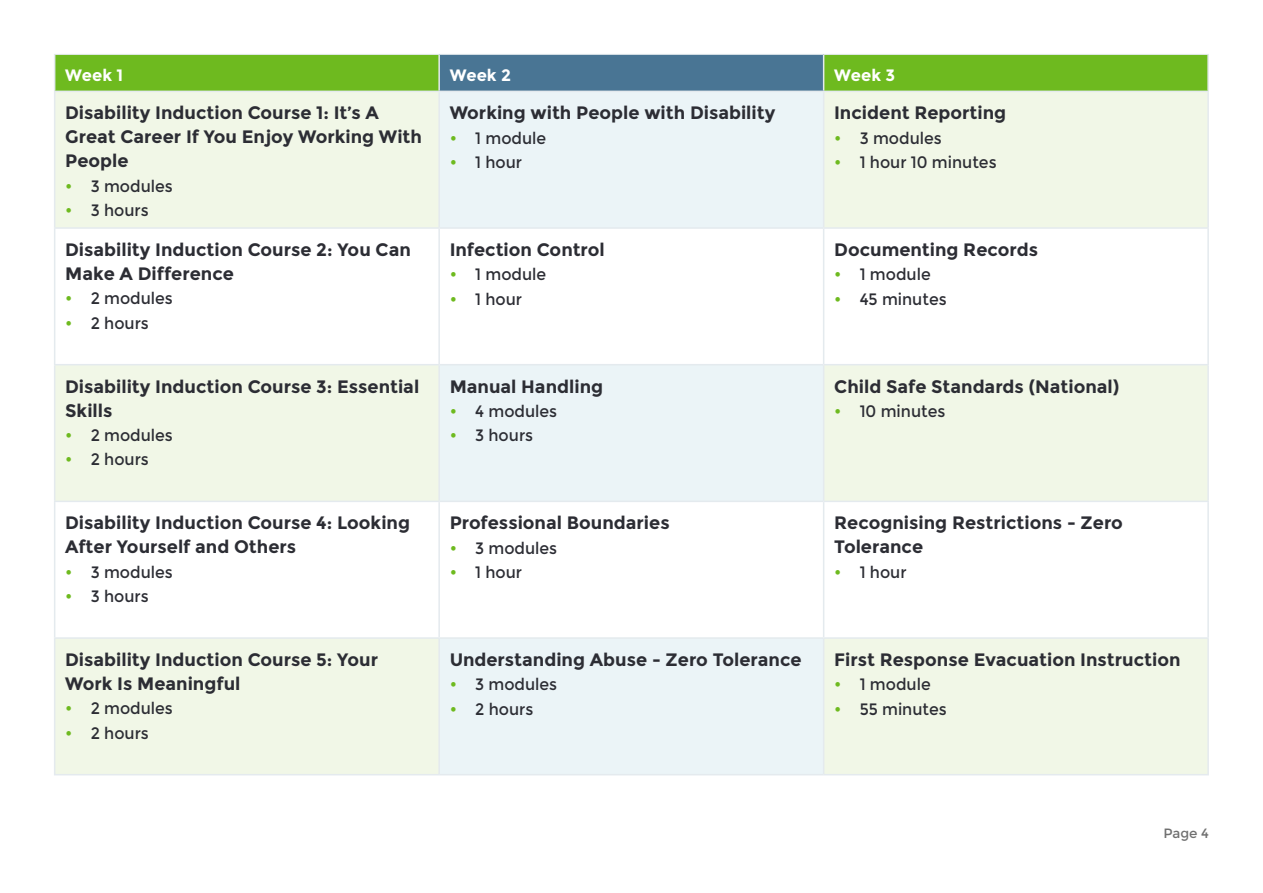
<style>
.page{position:relative;width:1263px;height:893px;background:#fff}
.page>*{position:absolute;margin:0;border:0;box-sizing:border-box;transform-origin:0 0}
.t1{font:700 18px/24px "Montserrat";color:#2c2d34}
.t2{font:16.5px "Montserrat";color:#2c2d34;scale:.95 1}
.t3{font:700 16.5px "Montserrat";color:#fff}
.t4{font:13.5px "Montserrat";color:#707070}
.s1{font-size:18px;color:#6eba1f}
</style>
<div class="page">
<div style="left:55px;top:55px;width:1152px;height:36px;background:#6eba1f"></div>
<div style="left:439px;top:54px;width:385px;height:37px;background:#497594"></div>
<div style="left:55px;top:92px;width:1152px;height:682px;background:#f1f7e7"></div>
<div style="left:440px;top:92px;width:383px;height:682px;background:#ebf4f7"></div>
<svg style="left:55px;top:229px;width:1152px;height:408px"></svg>
<hr style="left:54px;top:55px;width:1px;height:36px;background:#e4eaee">
<hr style="left:438px;top:55px;width:2px;height:36px;background:#e4eaee">
<hr style="left:823px;top:55px;width:1px;height:36px;background:#e4eaee">
<hr style="left:1207px;top:55px;width:2px;height:36px;background:#e4eaee">
<hr style="left:54px;top:91px;width:385px;height:1px;background:#e4eaee">
<hr style="left:54px;top:92px;width:1px;height:135px;background:#e4eaee">
<hr style="left:439px;top:91px;width:385px;height:1px;background:#e4eaee">
<hr style="left:438px;top:92px;width:2px;height:135px;background:#e4eaee">
<hr style="left:824px;top:91px;width:385px;height:1px;background:#e4eaee">
<hr style="left:823px;top:92px;width:1px;height:135px;background:#e4eaee">
<hr style="left:1207px;top:92px;width:2px;height:135px;background:#e4eaee">
<hr style="left:54px;top:227px;width:385px;height:2px;background:#e4eaee">
<hr style="left:54px;top:229px;width:1px;height:135px;background:#e4eaee">
<hr style="left:439px;top:227px;width:385px;height:2px;background:#e4eaee">
<hr style="left:438px;top:229px;width:2px;height:135px;background:#e4eaee">
<hr style="left:824px;top:227px;width:385px;height:2px;background:#e4eaee">
<hr style="left:823px;top:229px;width:1px;height:135px;background:#e4eaee">
<hr style="left:1207px;top:229px;width:2px;height:135px;background:#e4eaee">
<hr style="left:54px;top:364px;width:385px;height:1px;background:#e4eaee">
<hr style="left:54px;top:365px;width:1px;height:136px;background:#e4eaee">
<hr style="left:439px;top:364px;width:385px;height:1px;background:#e4eaee">
<hr style="left:438px;top:365px;width:2px;height:136px;background:#e4eaee">
<hr style="left:824px;top:364px;width:385px;height:1px;background:#e4eaee">
<hr style="left:823px;top:365px;width:1px;height:136px;background:#e4eaee">
<hr style="left:1207px;top:365px;width:2px;height:136px;background:#e4eaee">
<hr style="left:54px;top:501px;width:385px;height:1px;background:#e4eaee">
<hr style="left:54px;top:502px;width:1px;height:135px;background:#e4eaee">
<hr style="left:439px;top:501px;width:385px;height:1px;background:#e4eaee">
<hr style="left:438px;top:502px;width:2px;height:135px;background:#e4eaee">
<hr style="left:824px;top:501px;width:385px;height:1px;background:#e4eaee">
<hr style="left:823px;top:502px;width:1px;height:135px;background:#e4eaee">
<hr style="left:1207px;top:502px;width:2px;height:135px;background:#e4eaee">
<hr style="left:54px;top:637px;width:385px;height:2px;background:#e4eaee">
<hr style="left:54px;top:639px;width:1px;height:135px;background:#e4eaee">
<hr style="left:439px;top:637px;width:385px;height:2px;background:#e4eaee">
<hr style="left:438px;top:639px;width:2px;height:135px;background:#e4eaee">
<hr style="left:824px;top:637px;width:385px;height:2px;background:#e4eaee">
<hr style="left:823px;top:639px;width:1px;height:135px;background:#e4eaee">
<hr style="left:1207px;top:639px;width:2px;height:135px;background:#e4eaee">
<hr style="left:54px;top:774px;width:385px;height:1px;background:#e4eaee">
<hr style="left:439px;top:774px;width:385px;height:1px;background:#e4eaee">
<hr style="left:824px;top:774px;width:385px;height:1px;background:#e4eaee">
<hr style="left:54px;top:54px;width:385px;height:1px;background:#e4eaee">
<hr style="left:439px;top:54px;width:385px;height:1px;background:#e4eaee">
<hr style="left:824px;top:54px;width:385px;height:1px;background:#e4eaee">
<p class="t3" style="left:65px;top:65px;width:60px">Week 1</p>
<p class="t3" style="left:450px;top:65px;width:63px">Week 2</p>
<p class="t3" style="left:834px;top:65px;width:63px">Week 3</p>
<p class="t1" style="left:65px;top:101px;width:358px">Disability Induction Course 1: It’s A<br>Great Career If You Enjoy Working With<br>People</p>
<p class="t2" style="left:65px;top:176px;width:115px"><span class="s1">•</span> 3 modules</p>
<p class="t2" style="left:65px;top:200px;width:89px"><span class="s1">•</span> 3 hours</p>
<p class="t1" style="left:450px;top:101px;width:327px">Working with People with Disability</p>
<p class="t2" style="left:450px;top:128px;width:103px"><span class="s1">•</span> 1 module</p>
<p class="t2" style="left:450px;top:152px;width:78px"><span class="s1">•</span> 1 hour</p>
<p class="t1" style="left:834px;top:101px;width:174px">Incident Reporting</p>
<p class="t2" style="left:834px;top:128px;width:115px"><span class="s1">•</span> 3 modules</p>
<p class="t2" style="left:834px;top:152px;width:172px"><span class="s1">•</span> 1 hour 10 minutes</p>
<p class="t1" style="left:65px;top:238px;width:347px">Disability Induction Course 2: You Can<br>Make A Difference</p>
<p class="t2" style="left:65px;top:289px;width:115px"><span class="s1">•</span> 2 modules</p>
<p class="t2" style="left:65px;top:313px;width:90px"><span class="s1">•</span> 2 hours</p>
<p class="t1" style="left:65px;top:374px;width:356px">Disability Induction Course 3: Essential<br>Skills</p>
<p class="t2" style="left:65px;top:426px;width:115px"><span class="s1">•</span> 2 modules</p>
<p class="t2" style="left:65px;top:450px;width:90px"><span class="s1">•</span> 2 hours</p>
<p class="t1" style="left:65px;top:511px;width:346px">Disability Induction Course 4: Looking<br>After Yourself and Others</p>
<p class="t2" style="left:65px;top:562px;width:115px"><span class="s1">•</span> 3 modules</p>
<p class="t2" style="left:65px;top:586px;width:89px"><span class="s1">•</span> 3 hours</p>
<p class="t1" style="left:65px;top:648px;width:314px">Disability Induction Course 5: Your<br>Work Is Meaningful</p>
<p class="t2" style="left:65px;top:699px;width:115px"><span class="s1">•</span> 2 modules</p>
<p class="t2" style="left:65px;top:723px;width:90px"><span class="s1">•</span> 2 hours</p>
<p class="t1" style="left:450px;top:238px;width:157px">Infection Control</p>
<p class="t2" style="left:450px;top:265px;width:103px"><span class="s1">•</span> 1 module</p>
<p class="t2" style="left:450px;top:289px;width:78px"><span class="s1">•</span> 1 hour</p>
<p class="t1" style="left:450px;top:374px;width:155px">Manual Handling</p>
<p class="t2" style="left:450px;top:402px;width:115px"><span class="s1">•</span> 4 modules</p>
<p class="t2" style="left:450px;top:426px;width:89px"><span class="s1">•</span> 3 hours</p>
<p class="t1" style="left:450px;top:511px;width:222px">Professional Boundaries</p>
<p class="t2" style="left:450px;top:538px;width:115px"><span class="s1">•</span> 3 modules</p>
<p class="t2" style="left:450px;top:562px;width:78px"><span class="s1">•</span> 1 hour</p>
<p class="t1" style="left:450px;top:648px;width:354px">Understanding Abuse - Zero Tolerance</p>
<p class="t2" style="left:450px;top:675px;width:115px"><span class="s1">•</span> 3 modules</p>
<p class="t2" style="left:450px;top:699px;width:90px"><span class="s1">•</span> 2 hours</p>
<p class="t1" style="left:834px;top:238px;width:205px">Documenting Records</p>
<p class="t2" style="left:834px;top:265px;width:103px"><span class="s1">•</span> 1 module</p>
<p class="t2" style="left:834px;top:289px;width:120px"><span class="s1">•</span> 45 minutes</p>
<p class="t1" style="left:834px;top:374px;width:287px">Child Safe Standards (National)</p>
<p class="t2" style="left:834px;top:402px;width:119px"><span class="s1">•</span> 10 minutes</p>
<p class="t1" style="left:834px;top:511px;width:290px">Recognising Restrictions - Zero<br>Tolerance</p>
<p class="t2" style="left:834px;top:562px;width:78px"><span class="s1">•</span> 1 hour</p>
<p class="t1" style="left:834px;top:648px;width:348px">First Response Evacuation Instruction</p>
<p class="t2" style="left:834px;top:675px;width:103px"><span class="s1">•</span> 1 module</p>
<p class="t2" style="left:834px;top:699px;width:120px"><span class="s1">•</span> 55 minutes</p>
<p class="t4" style="left:1163px;top:825px;width:47px">Page 4</p>
</div>
